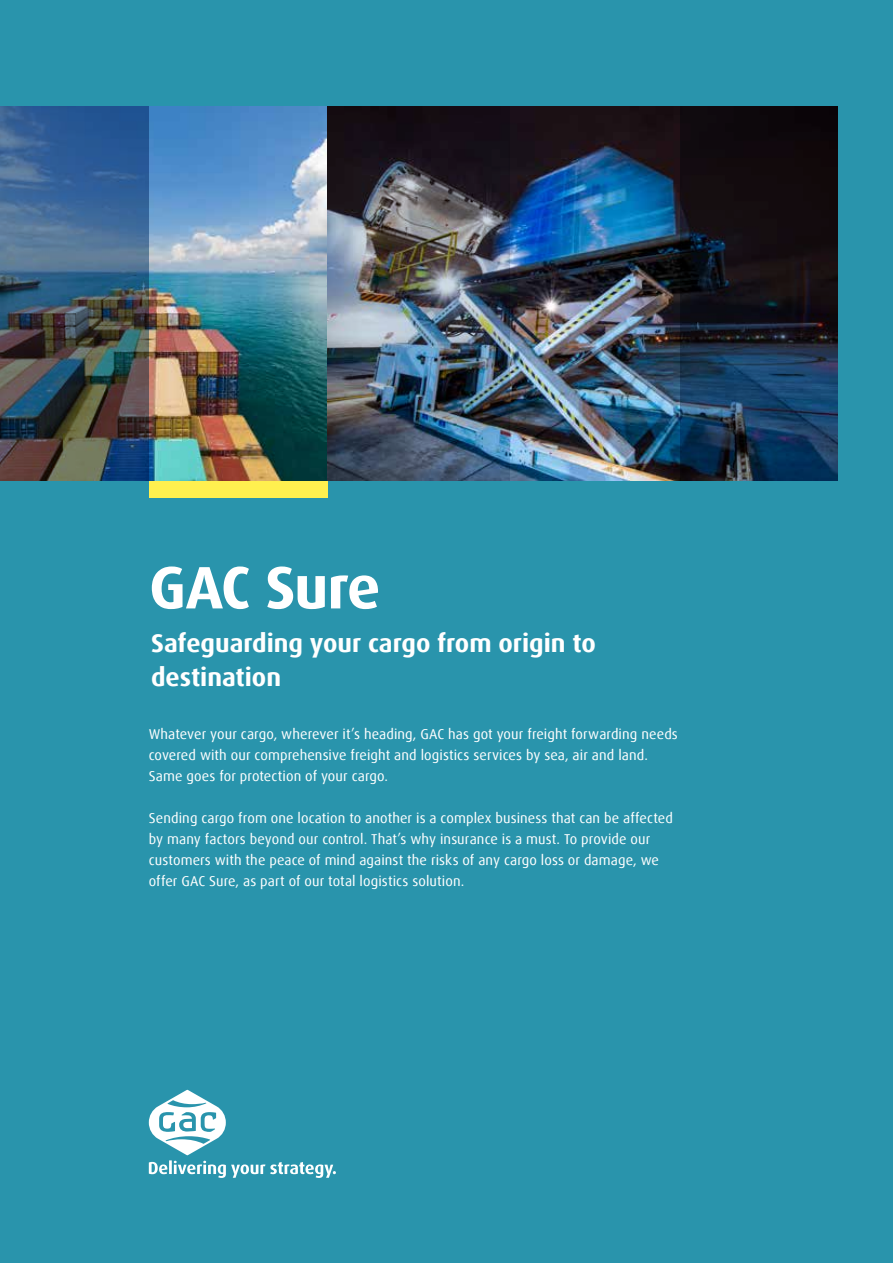
<style>
.page{position:relative;width:893px;height:1263px;background:#2994ac}
.page>*{position:absolute;margin:0;border:0;box-sizing:border-box;transform-origin:0 0}
.t1{font:700 60px "Dax Offc";letter-spacing:-.025em;color:#fff}
.t2{font:700 25.5px/34.5px "Dax Offc";color:#fff}
.t3{font:14.25px/21px "Dax Offc";letter-spacing:.01em;color:#fff}
</style>
<div class="page">
<div style="left:149px;top:480px;width:178px;height:17px;background:#fff04f"></div>
<svg style="left:149px;top:1090px;width:187px;height:88px"></svg>
<img style="left:149px;top:106px;width:531px;height:374px">
<img style="left:0;top:106px;width:149px;height:374px">
<svg style="left:680px;top:106px;width:158px;height:374px;background:#141d2d"></svg>
<img style="left:327px;top:106px;width:183px;height:374px">
<h1 class="t1" style="left:149px;top:549px;width:233px">GAC Sure</h1>
<h2 class="t2" style="left:151px;top:626px;width:446px">Safeguarding your cargo from origin to destination</h2>
<p class="t3" style="left:149px;top:724px;width:531px">Whatever your cargo, wherever it’s heading, GAC has got your freight forwarding needs covered with our comprehensive freight and logistics services by sea, air and land.<br>Same goes for protection of your cargo.</p>
<p class="t3" style="left:149px;top:808px;width:526px">Sending cargo from one location to another is a complex business that can be affected by many factors beyond our control. That’s why insurance is a must. To provide our customers with the peace of mind against the risks of any cargo loss or damage, we offer GAC Sure, as part of our total logistics solution.</p>
</div>
